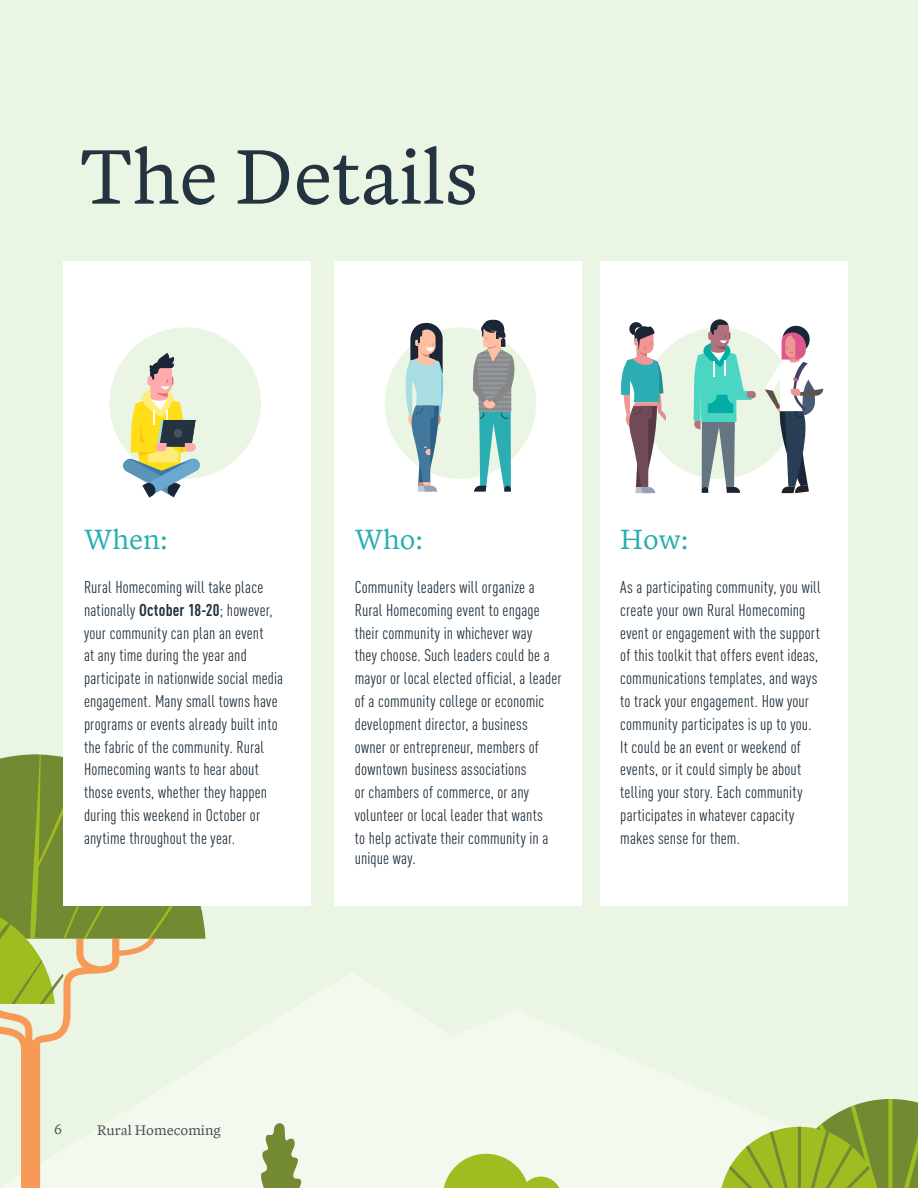
<style>
.page{position:relative;width:918px;height:1188px;background:#ebf5e3}
.page>*{position:absolute;margin:0;border:0;box-sizing:border-box;transform-origin:0 0}
.t1{font:83.25px "Blanco";color:#233340}
.t2{font:30px "Blanco";color:#2aaeb4}
.t3{font:condensed 16.8px/22.8px "DINOT";letter-spacing:.01em;color:#233340}
.t4{font:15px "Blanco";color:#4d4d4f}
.s1{font-weight:700}
</style>
<div class="page">
<svg style="left:292px;top:973px;width:118px;height:37px;fill:#f4f9ef"></svg>
<svg style="left:206px;top:1010px;width:516px;height:178px;fill:#f4f9ef"></svg>
<svg style="left:0;top:754px;width:206px;height:434px"></svg>
<div style="left:334px;top:261px;width:248px;height:644px;background:#fff"></div>
<div style="left:600px;top:261px;width:248px;height:644px;background:#fff"></div>
<div style="left:64px;top:261px;width:247px;height:644px;background:#fff"></div>
<div style="left:385px;top:327px;width:151px;height:152px;background:#ebf5e3;border-radius:50%"></div>
<div style="left:110px;top:327px;width:151px;height:152px;background:#ebf5e3;border-radius:50%"></div>
<div style="left:644px;top:327px;width:151px;height:152px;background:#ebf5e3;border-radius:50%"></div>
<svg style="left:473px;top:320px;width:46px;height:172px"></svg>
<svg style="left:405px;top:323px;width:39px;height:169px"></svg>
<svg style="left:122px;top:353px;width:78px;height:145px"></svg>
<div style="left:174px;top:429px;width:8px;height:9px;background:#4d535e;border-radius:50%"></div>
<svg style="left:765px;top:326px;width:58px;height:167px"></svg>
<svg style="left:744px;top:391px;width:8px;height:9px"></svg>
<div style="left:747px;top:391px;width:9px;height:7px;background:#b0737d;border-radius:4px"></div>
<svg style="left:691px;top:320px;width:53px;height:173px"></svg>
<svg style="left:629px;top:322px;width:14px;height:14px"></svg>
<svg style="left:621px;top:326px;width:47px;height:167px"></svg>
<svg style="left:719px;top:1099px;width:199px;height:89px"></svg>
<svg style="left:443px;top:1154px;width:118px;height:34px"></svg>
<svg style="left:258px;top:1121px;width:45px;height:67px"></svg>
<h1 class="t1" style="left:80px;top:116px;width:400px">The Details</h1>
<h2 class="t2" style="left:84px;top:517px;width:85px">When:</h2>
<p class="t3" style="left:84px;top:576px;width:201px">Rural Homecoming will take place nationally <span class="s1">October 18-20</span>; however, your community can plan an event<br>at any time during the year and participate in nationwide social media engagement. Many small towns have programs or events already built into the fabric of the community. Rural Homecoming wants to hear about those events, whether they happen during this weekend in October or anytime throughout the year.</p>
<h2 class="t2" style="left:355px;top:517px;width:70px">Who:</h2>
<p class="t3" style="left:355px;top:576px;width:209px">Community leaders will organize a Rural Homecoming event to engage their community in whichever way<br>they choose. Such leaders could be a mayor or local elected official, a leader of a community college or economic development director, a business owner or entrepreneur, members of downtown business associations<br>or chambers of commerce, or any volunteer or local leader that wants<br>to help activate their community in a</p>
<p class="t3" style="left:355px;top:847px;width:62px">unique way.</p>
<h2 class="t2" style="left:620px;top:517px;width:70px">How:</h2>
<p class="t3" style="left:620px;top:576px;width:202px">As a participating community, you will create your own Rural Homecoming event or engagement with the support of this toolkit that offers event ideas, communications templates, and ways to track your engagement. How your community participates is up to you.<br>It could be an event or weekend of events, or it could simply be about telling your story. Each community participates in whatever capacity makes sense for them.</p>
<p class="t4" style="left:54px;top:1118px;width:9px">6</p>
<p class="t4" style="left:97px;top:1119px;width:125px">Rural Homecoming</p>
</div>
